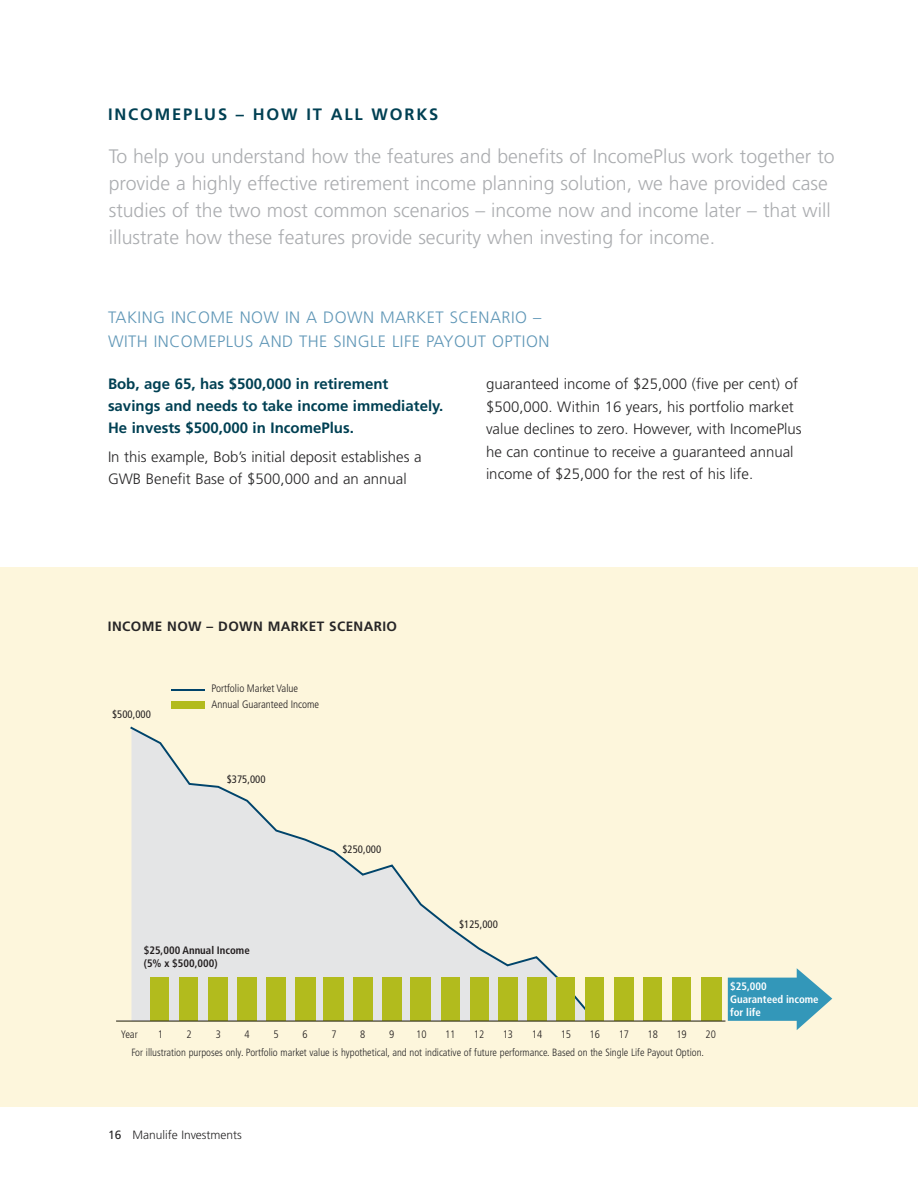
<style>
.page{position:relative;width:918px;height:1188px;background:#fff}
.page>*{position:absolute;margin:0;border:0;box-sizing:border-box;transform-origin:0 0}
.t1{font:300 19.5px/27px "Frutiger";color:#abadb0}
.t2{font:300 16.5px/24px "Frutiger";letter-spacing:.03em;color:#6097b7}
.t3{font:700 16.5px "Frutiger";letter-spacing:.11em;color:#004053}
.t4{font:300 15px/22.5px "Frutiger";color:#272627}
.t5{font:700 15px/21.8px "Frutiger";color:#004053}
.t6{font:700 13.5px "Frutiger";letter-spacing:.03em;color:#272627}
.t7{font:300 12px "Frutiger";color:#272627}
.t8{font:300 condensed 10.8px/16.5px "Frutiger";color:#231f20}
.t9{font:700 condensed 10.8px/12.9px "Frutiger";color:#231f20}
.t10{font:condensed 10.8px "Frutiger";color:#231f20}
.t11{font:700 condensed 10.8px/12.6px "Frutiger";color:#fff}
.t12{font:300 condensed 10.5px "Frutiger";color:#272627}
.s1{font-weight:400}
</style>
<div class="page">
<div style="left:0;top:567px;width:918px;height:540px;background:#fdf6dc"></div>
<svg style="left:129px;top:726px;width:456px;height:295px"></svg>
<div style="left:151px;top:977px;width:18px;height:44px;background:#b2bb1d"></div>
<div style="left:179px;top:977px;width:19px;height:44px;background:#b2bb1d"></div>
<div style="left:208px;top:977px;width:19px;height:44px;background:#b2bb1d"></div>
<div style="left:237px;top:977px;width:19px;height:44px;background:#b2bb1d"></div>
<div style="left:266px;top:977px;width:20px;height:44px;background:#b2bb1d"></div>
<div style="left:295px;top:977px;width:20px;height:44px;background:#b2bb1d"></div>
<div style="left:324px;top:977px;width:20px;height:44px;background:#b2bb1d"></div>
<div style="left:353px;top:977px;width:20px;height:44px;background:#b2bb1d"></div>
<div style="left:382px;top:977px;width:20px;height:44px;background:#b2bb1d"></div>
<div style="left:411px;top:977px;width:20px;height:44px;background:#b2bb1d"></div>
<div style="left:441px;top:977px;width:19px;height:44px;background:#b2bb1d"></div>
<div style="left:470px;top:977px;width:18px;height:44px;background:#b2bb1d"></div>
<div style="left:499px;top:977px;width:19px;height:44px;background:#b2bb1d"></div>
<div style="left:527px;top:977px;width:19px;height:44px;background:#b2bb1d"></div>
<div style="left:557px;top:977px;width:18px;height:44px;background:#b2bb1d"></div>
<div style="left:585px;top:977px;width:19px;height:44px;background:#b2bb1d"></div>
<div style="left:614px;top:977px;width:19px;height:44px;background:#b2bb1d"></div>
<div style="left:643px;top:977px;width:19px;height:44px;background:#b2bb1d"></div>
<div style="left:672px;top:977px;width:19px;height:44px;background:#b2bb1d"></div>
<div style="left:701px;top:977px;width:20px;height:44px;background:#b2bb1d"></div>
<hr style="left:117px;top:1021px;width:608px;height:1px;background:#231f20">
<hr style="left:171px;top:689px;width:33px;height:2px;background:#00446b">
<div style="left:171px;top:701px;width:33px;height:7px;background:#b2bb1d"></div>
<svg style="left:728px;top:968px;width:104px;height:62px"></svg>
<p class="t3" style="left:108px;top:108px;width:332px">INCOMEPLUS – HOW IT ALL WORKS</p>
<p class="t1" style="left:109px;top:144px;width:728px">To help you understand how the features and benefits of IncomePlus work together to provide a highly effective retirement income planning solution, we have provided case studies of the two most common scenarios – income now and income later – that will illustrate how these features provide security when investing for income.</p>
<p class="t2" style="left:108px;top:306px;width:443px">TAKING INCOME NOW IN A DOWN MARKET SCENARIO –<br>WITH INCOMEPLUS AND THE SINGLE LIFE PAYOUT OPTION</p>
<p class="t5" style="left:108px;top:374px;width:337px">Bob, age 65, has $500,000 in retirement savings and needs to take income immediately.<br>He invests $500,000 in IncomePlus.</p>
<p class="t4" style="left:108px;top:447px;width:315px">In this example, Bob’s initial deposit establishes a<br>GWB Benefit Base of $500,000 and an annual</p>
<p class="t4" style="left:486px;top:374px;width:317px">guaranteed income of $25,000 (five per cent) of $500,000. Within 16 years, his portfolio market value declines to zero. However, with IncomePlus he can continue to receive a guaranteed annual income of $25,000 for the rest of his life.</p>
<p class="t6" style="left:108px;top:621px;width:291px">INCOME NOW – DOWN MARKET SCENARIO</p>
<p class="t10" style="left:112px;top:709px;width:40px">$500,000</p>
<p class="t8" style="left:212px;top:681px;width:109px">Portfolio Market Value<br>Annual Guaranteed Income</p>
<p class="t10" style="left:227px;top:775px;width:40px">$375,000</p>
<p class="t10" style="left:342px;top:845px;width:40px">$250,000</p>
<p class="t9" style="left:144px;top:944px;width:107px">$25,000 Annual Income (5% x $500,000)</p>
<p class="t10" style="left:459px;top:920px;width:40px">$125,000</p>
<p class="t11" style="left:730px;top:981px;width:90px">$25,000<br>Guaranteed income for life</p>
<p class="t8" style="left:121px;top:1026px;width:18px">Year</p>
<p class="t8" style="left:158px;top:1026px;width:7px">1</p>
<p class="t8" style="left:187px;top:1026px;width:7px">2</p>
<p class="t8" style="left:216px;top:1026px;width:7px">3</p>
<p class="t8" style="left:245px;top:1026px;width:7px">4</p>
<p class="t8" style="left:273px;top:1026px;width:7px">5</p>
<p class="t8" style="left:303px;top:1026px;width:7px">6</p>
<p class="t8" style="left:331px;top:1026px;width:7px">7</p>
<p class="t8" style="left:360px;top:1026px;width:7px">8</p>
<p class="t8" style="left:389px;top:1026px;width:7px">9</p>
<p class="t8" style="left:416px;top:1026px;width:12px">10</p>
<p class="t8" style="left:445px;top:1026px;width:12px">11</p>
<p class="t8" style="left:474px;top:1026px;width:12px">12</p>
<p class="t8" style="left:503px;top:1026px;width:12px">13</p>
<p class="t8" style="left:532px;top:1026px;width:12px">14</p>
<p class="t8" style="left:561px;top:1026px;width:12px">15</p>
<p class="t8" style="left:590px;top:1026px;width:12px">16</p>
<p class="t8" style="left:619px;top:1026px;width:12px">17</p>
<p class="t8" style="left:648px;top:1026px;width:12px">18</p>
<p class="t8" style="left:676px;top:1026px;width:12px">19</p>
<p class="t8" style="left:706px;top:1026px;width:12px">20</p>
<p class="t12" style="left:131px;top:1048px;width:574px">For illustration purposes only. Portfolio market value is hypothetical, and not indicative of future performance. Based on the Single Life Payout Option.</p>
<p class="t7" style="left:108px;top:1130px;width:135px"><span class="s1">16</span> Manulife Investments</p>
</div>
